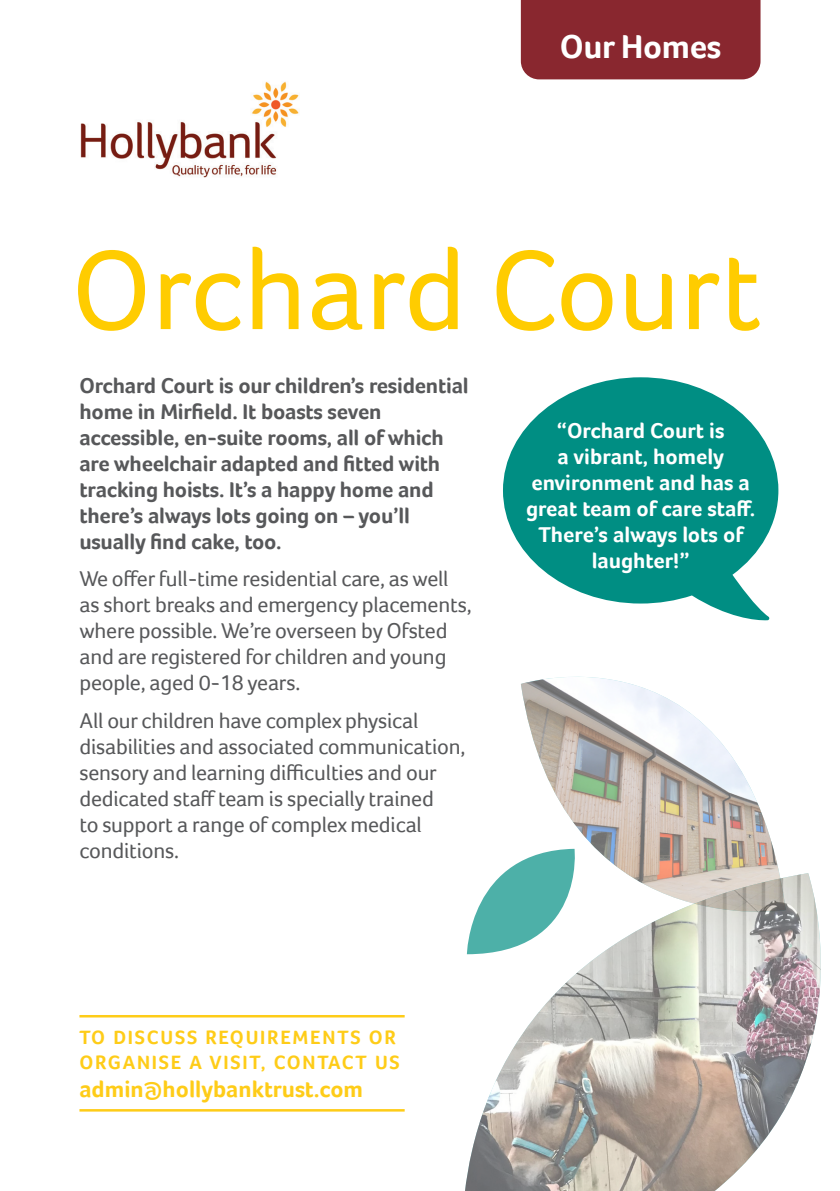
<style>
.page{position:relative;width:840px;height:1191px;background:#fff}
.page>*{position:absolute;margin:0;border:0;box-sizing:border-box;transform-origin:0 0}
.t1{font:116px "Foco";color:#fc0}
.t2{font:700 34px "Foco";letter-spacing:-.01em;color:#fff}
.t3{font:700 23.6px "Foco";color:#fecc18}
.t4{font:22px/26px "Foco";letter-spacing:-.01em;color:#57585a}
.t5{font:700 22px/26px "Foco";letter-spacing:-.01em;color:#57585a}
.t6{font:700 22px/26px "Foco";color:#fff;text-align:center}
.t7{font:700 19.8px/25px "Foco";letter-spacing:.09em;color:#fecc18}
</style>
<div class="page">
<svg style="left:503px;top:377px;width:275px;height:244px;fill:#008e83"></svg>
<div style="left:520px;top:0;width:240px;height:79px;background:#89272f"></div>
<img style="left:80px;top:81px;width:219px;height:96px">
<svg style="left:504px;top:862px;width:16px;height:11px"></svg>
<img style="left:520px;top:677px;width:260px;height:196px">
<img style="left:465px;top:873px;width:356px;height:318px">
<hr style="left:79px;top:1015px;width:325px;height:2px;background:#fecc18">
<hr style="left:79px;top:1109px;width:325px;height:2px;background:#fecc18">
<p class="t2" style="left:559px;top:26px;width:163px">Our Homes</p>
<p class="t1" style="left:71px;top:223px;width:692px">Orchard Court</p>
<p class="t5" style="left:79px;top:372px;width:390px">Orchard Court is our children’s residential home in Mirfield. It boasts seven accessible, en-suite rooms, all of which are wheelchair adapted and fitted with tracking hoists. It’s a happy home and there’s always lots going on – you’ll usually find cake, too.</p>
<p class="t4" style="left:79px;top:566px;width:393px">We offer full-time residential care, as well as short breaks and emergency placements, where possible. We’re overseen by Ofsted and are registered for children and young people, aged 0-18 years.</p>
<p class="t4" style="left:79px;top:707px;width:387px">All our children have complex physical disabilities and associated communication, sensory and learning difficulties and our dedicated staff team is specially trained<br>to support a range of complex medical conditions.</p>
<p class="t6" style="left:525px;top:417px;width:230px">“Orchard Court is<br>a vibrant, homely environment and has a great team of care staff.<br>There’s always lots of laughter!”</p>
<p class="t7" style="left:79px;top:1024px;width:322px">TO DISCUSS REQUIREMENTS OR<br>ORGANISE A VISIT, CONTACT US</p>
<p class="t3" style="left:79px;top:1075px;width:285px">admin@hollybanktrust.com</p>
</div>
